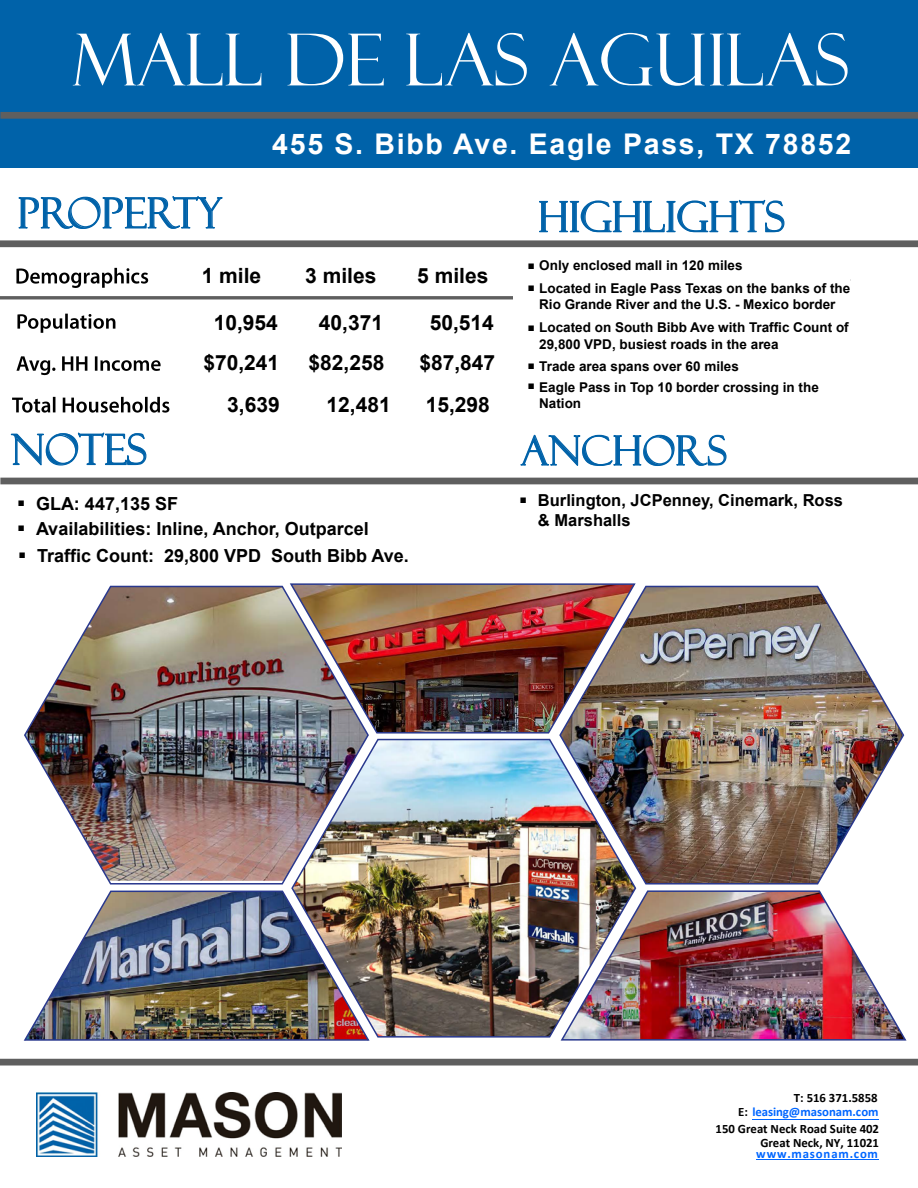
<style>
.page{position:relative;width:918px;height:1188px;background:#fff}
.page>*{position:absolute;margin:0;border:0;box-sizing:border-box;transform-origin:0 0}
.t1{font:72px "Felix Titling";color:#fff}
.t2{font:42px "Felix Titling";color:#0062a9}
.t3{font:40.5px "Felix Titling";color:#0062a9}
.t4{font:700 39px/38.2px "Arial";color:#000}
.t5{font:700 28.5px "Arial";letter-spacing:.06em;color:#fff}
.t6{font:700 21px "Arial";color:#000}
.t7{font:700 18px/27px "Arial";color:#000}
.t8{font:700 16.5px/19.8px "Arial";color:#000}
.t9{font:700 13.5px/16.2px "Arial";color:#000}
.t10{font:700 12.75px/13.5px "Calibri";color:#000;text-align:right}
.t11{font:700 12.75px/14px "Calibri";color:#06f;text-align:right}
.t12{font:700 12.75px "Calibri";letter-spacing:.065em;color:#06f}
.s1{color:#000}
</style>
<div class="page">
<div style="left:0;top:0;width:918px;height:168px;background:#0062a9"></div>
<div style="left:0;top:112px;width:918px;height:7px;background:#5f5f5f"></div>
<img style="left:17px;top:313px;width:99px;height:20px">
<img style="left:16px;top:356px;width:145px;height:20px">
<hr style="left:0;top:296px;width:513px;height:3px;background:#5f5f5f">
<div style="left:0;top:240px;width:918px;height:7px;background:#5f5f5f"></div>
<svg style="left:18px;top:196px;width:205px;height:33px"></svg>
<div style="left:0;top:478px;width:918px;height:6px;background:#5f5f5f"></div>
<svg style="left:10px;top:432px;width:137px;height:34px"></svg>
<div style="left:0;top:1059px;width:918px;height:7px;background:#5f5f5f"></div>
<img style="left:36px;top:1092px;width:305px;height:64px">
<hr style="left:752px;top:1119px;width:127px;height:1px;background:#06f">
<hr style="left:756px;top:1159px;width:123px;height:1px;background:#06f">
<svg style="left:539px;top:199px;width:246px;height:34px"></svg>
<img style="left:16px;top:267px;width:133px;height:21px">
<svg style="left:520px;top:434px;width:207px;height:32px"></svg>
<img style="left:24px;top:585px;width:345px;height:300px">
<img style="left:288px;top:583px;width:348px;height:151px">
<img style="left:558px;top:584px;width:347px;height:301px">
<img style="left:290px;top:738px;width:347px;height:300px">
<img style="left:560px;top:890px;width:347px;height:151px">
<img style="left:23px;top:890px;width:348px;height:151px">
<img style="left:13px;top:396px;width:157px;height:17px">
<h1 class="t1" style="left:73px;top:19px;width:778px">MALL DE LAS AGUILAS</h1>
<h2 class="t2" style="left:17px;top:189px;width:206px">PROPERTY</h2>
<h3 class="t5" style="left:272px;top:124px;width:581px">455 S. Bibb Ave. Eagle Pass, TX 78852</h3>
<h2 class="t2" style="left:538px;top:193px;width:248px">HIGHLIGHTS</h2>
<h3 class="t6" style="left:202px;top:261px;width:61px">1 mile</h3>
<h3 class="t6" style="left:305px;top:261px;width:73px">3 miles</h3>
<h3 class="t6" style="left:417px;top:261px;width:73px">5 miles</h3>
<h3 class="t6" style="left:214px;top:308px;width:66px">10,954</h3>
<h3 class="t6" style="left:319px;top:308px;width:66px">40,371</h3>
<h3 class="t6" style="left:430px;top:308px;width:66px">50,514</h3>
<h3 class="t6" style="left:203px;top:348px;width:77px">$70,241</h3>
<h3 class="t6" style="left:309px;top:348px;width:77px">$82,258</h3>
<h3 class="t6" style="left:419px;top:348px;width:77px">$87,847</h3>
<h2 class="t2" style="left:11px;top:425px;width:137px">NOTES</h2>
<h3 class="t6" style="left:227px;top:390px;width:54px">3,639</h3>
<h3 class="t6" style="left:326px;top:390px;width:66px">12,481</h3>
<h3 class="t6" style="left:426px;top:390px;width:66px">15,298</h3>
<h3 class="t7" style="left:36px;top:490px;width:144px">GLA: 447,135 SF</h3>
<h3 class="t4" style="left:16px;top:474px;width:12px">.</h3>
<h3 class="t7" style="left:16px;top:515px;width:394px"><sup>.</sup> Availabilities: Inline, Anchor, Outparcel<br><sup>.</sup> Traffic Count: 29,800 VPD South Bibb Ave.</h3>
<p class="t9" style="left:539px;top:257px;width:205px">Only enclosed mall in 120 miles</p>
<h3 class="t4" style="left:526px;top:237px;width:12px">.</h3>
<p class="t9" style="left:539px;top:280px;width:313px">Located in Eagle Pass Texas on the banks of the<br>Rio Grande River and the U.S. - Mexico border</p>
<h3 class="t4" style="left:526px;top:259px;width:12px">.</h3>
<p class="t9" style="left:539px;top:320px;width:311px">Located on South Bibb Ave with Traffic Count of<br>29,800 VPD, busiest roads in the area</p>
<p class="t9" style="left:539px;top:356px;width:281px;line-height:20.7px">Trade area spans over 60 miles<br>Eagle Pass in Top 10 border crossing in the</p>
<p class="t9" style="left:539px;top:395px;width:43px">Nation</p>
<h3 class="t4" style="left:526px;top:298px;width:12px">. .</h3>
<h3 class="t4" style="left:526px;top:357px;width:12px">.</h3>
<h3 class="t3" style="left:521px;top:427px;width:207px">ANCHORS</h3>
<h3 class="t4" style="left:518px;top:470px;width:12px">.</h3>
<p class="t8" style="left:538px;top:491px;width:307px">Burlington, JCPenney, Cinemark, Ross &amp; Marshalls</p>
<p class="t11" style="left:738px;top:1091px;width:142px"><span class="s1">T: 516 371.5858<br>E:</span> leasing@masonam.com</p>
<p class="t10" style="left:716px;top:1122px;width:165px">150 Great Neck Road Suite 402<br>Great Neck, NY, 11021</p>
<p class="t12" style="left:756px;top:1145px;width:123px">www.masonam.com</p>
</div>
